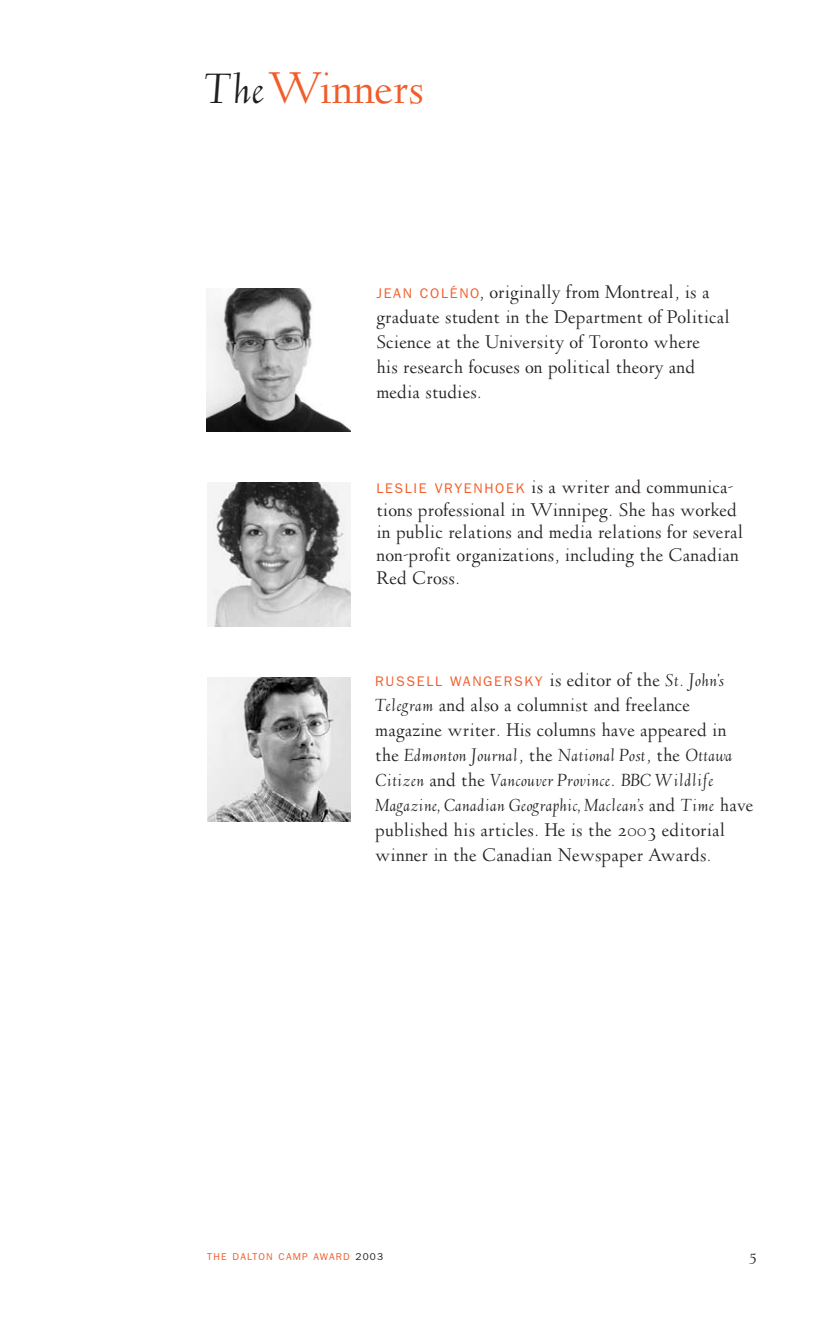
<style>
.page{position:relative;width:828px;height:1332px;background:#fff}
.page>*{position:absolute;margin:0;border:0;box-sizing:border-box;transform-origin:0 0}
.t1{font:46px "Deepdene H";letter-spacing:-.005em;color:#f15d2a}
.t2{font:19px/25px "Deepdene H";color:#231f20}
.t3{font:15px "Deepdene H SC Italic";color:#231f20}
.t4{font:14px "Franklin Gothic";letter-spacing:.12em;color:#f15d2a}
.t5{font:10px "Franklin Gothic";letter-spacing:.12em;color:#f15d2a}
.s1{font-style:italic;color:#231f20}
.s2{font-family:"Franklin Gothic";font-size:14px;color:#f15d2a}
.s3{font-family:"Deepdene H";font-size:19px;color:#231f20}
.s4{font-family:"Deepdene H";font-style:italic;font-size:19px;color:#231f20}
.s5{font-style:italic}
.s6{color:#231f20}
</style>
<div class="page">
<img style="left:207px;top:288px;width:144px;height:144px">
<img style="left:207px;top:483px;width:144px;height:144px">
<img style="left:207px;top:677px;width:144px;height:144px">
<h1 class="t1" style="left:205px;top:70px;width:221px"><span class="s1">The</span>Winners</h1>
<p class="t2" style="left:376px;top:282px;width:355px"><span class="s2">JEAN COLÉNO</span>, originally from Montreal, is a graduate student in the Department of Political Science at the University of Toronto where<br>his research focuses on political theory and media studies.</p>
<p class="t2" style="left:376px;top:478px;width:368px;line-height:22.8px"><span class="s2">LESLIE VRYENHOEK</span> is a writer and communica&shy;tions professional in Winnipeg. She has worked in public relations and media relations for several non-profit organizations, including the Canadian Red Cross.</p>
<p class="t4" style="left:375px;top:677px;width:350px">RUSSELL WANGERSKY <span class="s3">is editor of the</span> <span class="s4">St. John's</span></p>
<p class="t2" style="left:375px;top:695px;width:380px"><span class="s5">Telegram</span> and also a columnist and freelance magazine writer. His columns have appeared in the <span class="s5">Edmonton Journal</span>, the <span class="s5">National Post</span>, the <span class="s5">Ottawa Citizen</span> and the <span class="s5">Vancouver Province</span>. <span class="s5">BBC Wildlife Magazine, Canadian Geographic, Maclean’s</span> and <span class="s5">Time</span> have published his articles. He is the 2003 editorial winner in the Canadian Newspaper Awards.</p>
<p class="t5" style="left:207px;top:1253px;width:177px">THE DALTON CAMP AWARD <span class="s6">2003</span></p>
<p class="t3" style="left:749px;top:1246px;width:9px">5</p>
</div>
